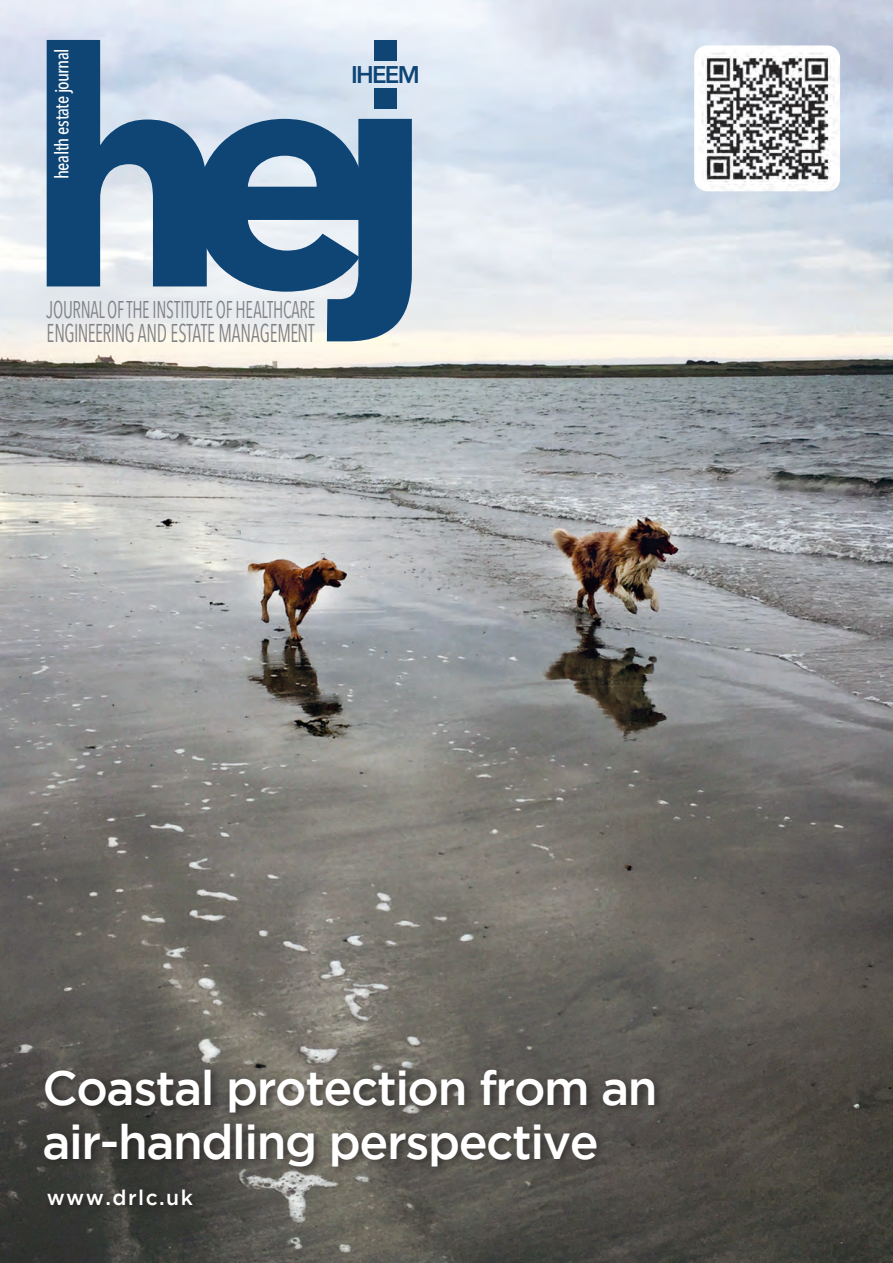
<style>
.page{position:relative;width:893px;height:1263px;background:#fff}
.page>*{position:absolute;margin:0;border:0;box-sizing:border-box;transform-origin:0 0}
.t1{font:500 48px/54px "Gotham";letter-spacing:-.03em;color:#fff}
.t2{font:25.5px "Avenir Next Condensed";letter-spacing:-.02em;color:#808285;scale:.74 1}
.t3{font:24px "Avenir Next Condensed";letter-spacing:-.015em;color:#808285;scale:.74 1}
.t4{font:600 24px "Avenir Next";letter-spacing:-.075em;color:#0e4575}
.t5{font:500 21px "Gotham";letter-spacing:.07em;color:#fff}
.t6{font:500 18.9px "Avenir Next Condensed";letter-spacing:-.03em;color:#fff}
</style>
<div class="page">
<img style="left:0;top:0;width:893px;height:1263px">
<svg style="left:47px;top:40px;width:365px;height:301px;background:#7695b2"></svg>
<div style="left:374px;top:40px;width:22px;height:21px;background:#0e4575"></div>
<div style="left:374px;top:88px;width:22px;height:21px;background:#0e4575"></div>
<div style="left:40px;top:1064px;width:626px;height:152px;background:#231f20;opacity:.75"></div>
<img style="left:694px;top:45px;width:146px;height:146px">
<p class="t6" style="left:51px;top:179px;width:132px;rotate:-90deg">health estate journal</p>
<p class="t4" style="left:351px;top:54px;width:70px">IHEEM</p>
<p class="t3" style="left:47px;top:289px;width:365px">JOURNAL OF THE INSTITUTE OF HEALTHCARE</p>
<p class="t2" style="left:47px;top:311px;width:364px">ENGINEERING AND ESTATE MANAGEMENT</p>
<p class="t1" style="left:43px;top:1059px;width:617px">Coastal protection from an air-handling perspective</p>
<p class="t5" style="left:47px;top:1186px;width:148px">www.drlc.uk</p>
</div>
